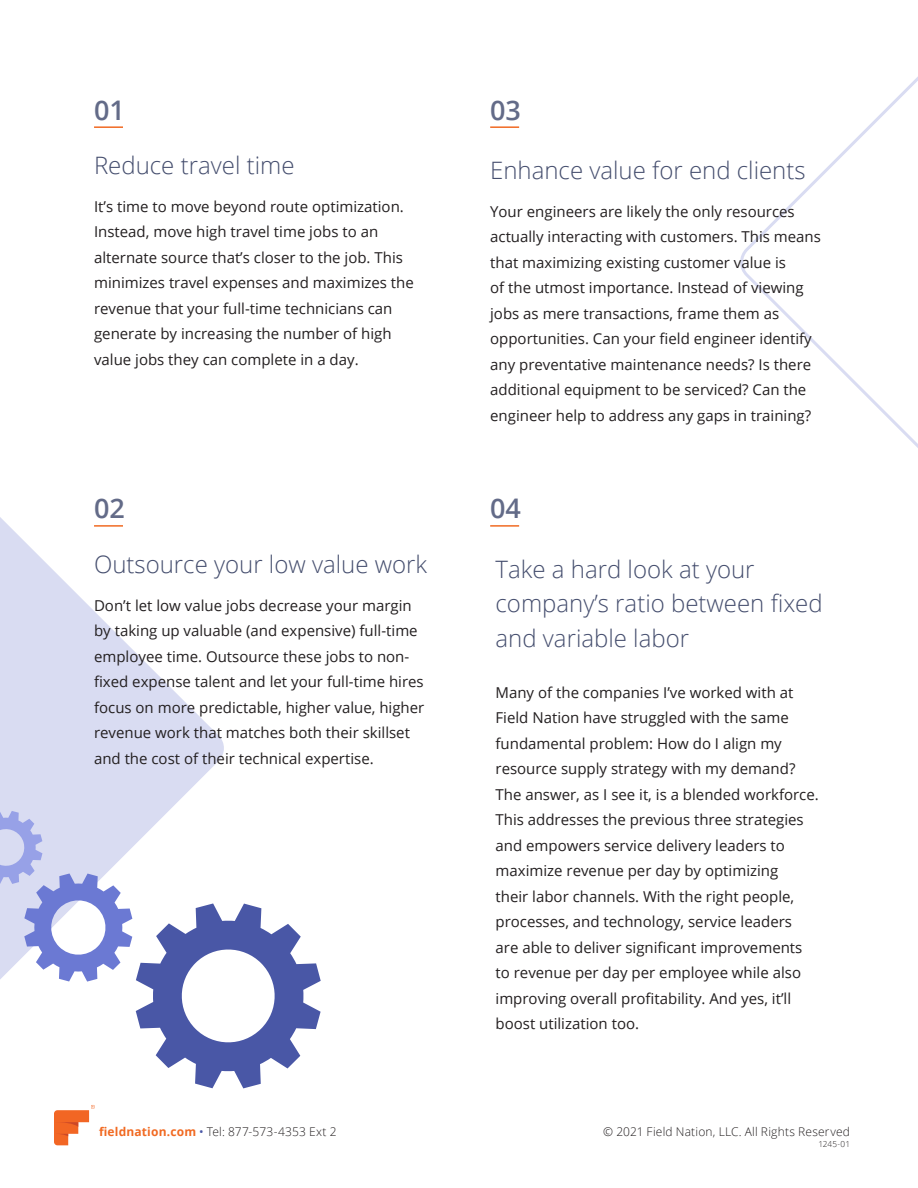
<style>
.page{position:relative;width:918px;height:1188px;background:#fff}
.page>*{position:absolute;margin:0;border:0;box-sizing:border-box;transform-origin:0 0}
.t1{font:600 27px "Open Sans";color:#636b88}
.t2{font:300 24px/34.5px "Open Sans";color:#454e6e}
.t3{font:15px/25.5px "Open Sans";color:#231f20}
.t4{font:300 12px "Open Sans";letter-spacing:.015em;color:#231f20}
.t5{font:300 8.25px "Open Sans";color:#231f20}
.s1{font-weight:700;color:#f16a22}
.s2{font-weight:400;color:#4957a6}
</style>
<div class="page">
<svg style="left:740px;top:77px;width:178px;height:371px"></svg>
<svg style="left:0;top:517px;width:224px;height:294px;fill:#d9dcf2"></svg>
<hr style="left:94px;top:126px;width:29px;height:2px;background:#f16a22">
<hr style="left:94px;top:525px;width:29px;height:2px;background:#f16a22">
<hr style="left:490px;top:126px;width:29px;height:2px;background:#f16a22">
<hr style="left:490px;top:525px;width:29px;height:2px;background:#f16a22">
<svg style="left:0;top:811px;width:321px;height:277px"></svg>
<svg style="left:54px;top:1105px;width:40px;height:40px"></svg>
<p class="t1" style="left:94px;top:91px;width:32px">01</p>
<p class="t2" style="left:94px;top:148px;width:202px">Reduce travel time</p>
<p class="t3" style="left:94px;top:193px;width:321px">It’s time to move beyond route optimization.<br>Instead, move high travel time jobs to an alternate source that’s closer to the job. This minimizes travel expenses and maximizes the revenue that your full-time technicians can generate by increasing the number of high value jobs they can complete in a day.</p>
<p class="t1" style="left:94px;top:490px;width:32px">02</p>
<p class="t2" style="left:94px;top:547px;width:335px">Outsource your low value work</p>
<p class="t3" style="left:94px;top:592px;width:332px">Don’t let low value jobs decrease your margin by taking up valuable (and expensive) full-time employee time. Outsource these jobs to non&shy;fixed expense talent and let your full-time hires focus on more predictable, higher value, higher revenue work that matches both their skillset and the cost of their technical expertise.</p>
<p class="t1" style="left:490px;top:91px;width:32px">03</p>
<p class="t2" style="left:490px;top:153px;width:317px">Enhance value for end clients</p>
<p class="t3" style="left:490px;top:198px;width:332px">Your engineers are likely the only resources actually interacting with customers. This means that maximizing existing customer value is<br>of the utmost importance. Instead of viewing jobs as mere transactions, frame them as opportunities. Can your field engineer identify any preventative maintenance needs? Is there additional equipment to be serviced? Can the engineer help to address any gaps in training?</p>
<p class="t1" style="left:490px;top:490px;width:32px">04</p>
<p class="t2" style="left:496px;top:551px;width:329px">Take a hard look at your company’s ratio between fixed and variable labor</p>
<p class="t3" style="left:496px;top:679px;width:325px">Many of the companies I’ve worked with at Field Nation have struggled with the same fundamental problem: How do I align my resource supply strategy with my demand?<br>The answer, as I see it, is a blended workforce.<br>This addresses the previous three strategies and empowers service delivery leaders to maximize revenue per day by optimizing<br>their labor channels. With the right people, processes, and technology, service leaders<br>are able to deliver significant improvements to revenue per day per employee while also improving overall profitability. And yes, it’ll boost utilization too.</p>
<p class="t4" style="left:99px;top:1123px;width:239px"><span class="s1">fieldnation.com</span> <span class="s2">•</span> Tel: 877-573-4353 Ext 2</p>
<p class="t4" style="left:603px;top:1123px;width:248px">© 2021 Field Nation, LLC. All Rights Reserved</p>
<p class="t5" style="left:819px;top:1139px;width:33px">1245-01</p>
</div>
